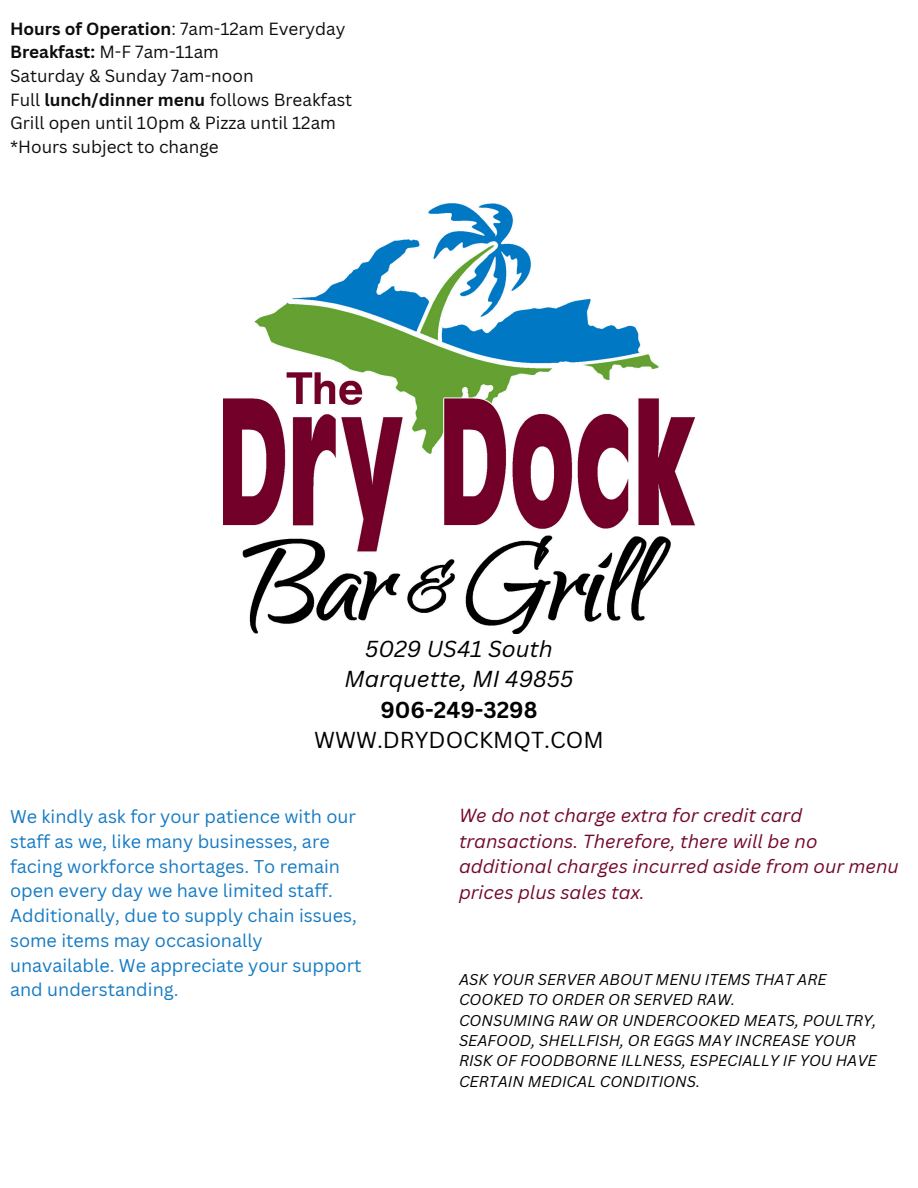
<style>
.page{position:relative;width:918px;height:1188px;background:#fff}
.page>*{position:absolute;margin:0;border:0;box-sizing:border-box;transform-origin:0 0}
.t1{font:italic 22.5px/30.3px "Canva Sans";color:#000;text-align:center}
.t2{font:italic 18.45px/25.8px "Canva Sans";color:#72082d}
.t3{font:18px/24.8px "Canva Sans";color:#167bc3}
.t4{font:17.1px/23.7px "Canva Sans";color:#0d0d0d}
.t5{font:italic 15.15px/20.4px "Canva Sans";color:#000}
.s1{font-weight:700}
.s2{font-weight:700;font-style:normal}
.s3{font-style:normal}
</style>
<div class="page">
<img style="left:224px;top:203px;width:470px;height:430px">
<h2 class="t4" style="left:10px;top:16px;width:344px"><span class="s1">Hours of Operation</span>: 7am-12am Everyday<br><span class="s1">Breakfast:</span> M-F 7am-11am<br>Saturday &amp; Sunday 7am-noon<br>Full <span class="s1">lunch/dinner menu</span> follows Breakfast<br>Grill open until 10pm &amp; Pizza until 12am *Hours subject to change</h2>
<p class="t1" style="left:314px;top:633px;width:291px">5029 US41 South<br>Marquette, MI 49855<br><span class="s2">906-249-3298<br></span><span class="s3">WWW.DRYDOCKMQT.COM</span></p>
<p class="t3" style="left:10px;top:804px;width:353px">We kindly ask for your patience with our staff as we, like many businesses, are facing workforce shortages. To remain open every day we have limited staff.<br>Additionally, due to supply chain issues, some items may occasionally unavailable. We appreciate your support and understanding.</p>
<h1 class="t2" style="left:459px;top:802px;width:441px">We do not charge extra for credit card transactions. Therefore, there will be no additional charges incurred aside from our menu prices plus sales tax.</h1>
<h2 class="t5" style="left:459px;top:969px;width:369px">ASK YOUR SERVER ABOUT MENU ITEMS THAT ARE<br>COOKED TO ORDER OR SERVED RAW.</h2>
<h2 class="t5" style="left:459px;top:1010px;width:419px">CONSUMING RAW OR UNDERCOOKED MEATS, POULTRY, SEAFOOD, SHELLFISH, OR EGGS MAY INCREASE YOUR RISK OF FOODBORNE ILLNESS, ESPECIALLY IF YOU HAVE CERTAIN MEDICAL CONDITIONS.</h2>
</div>
